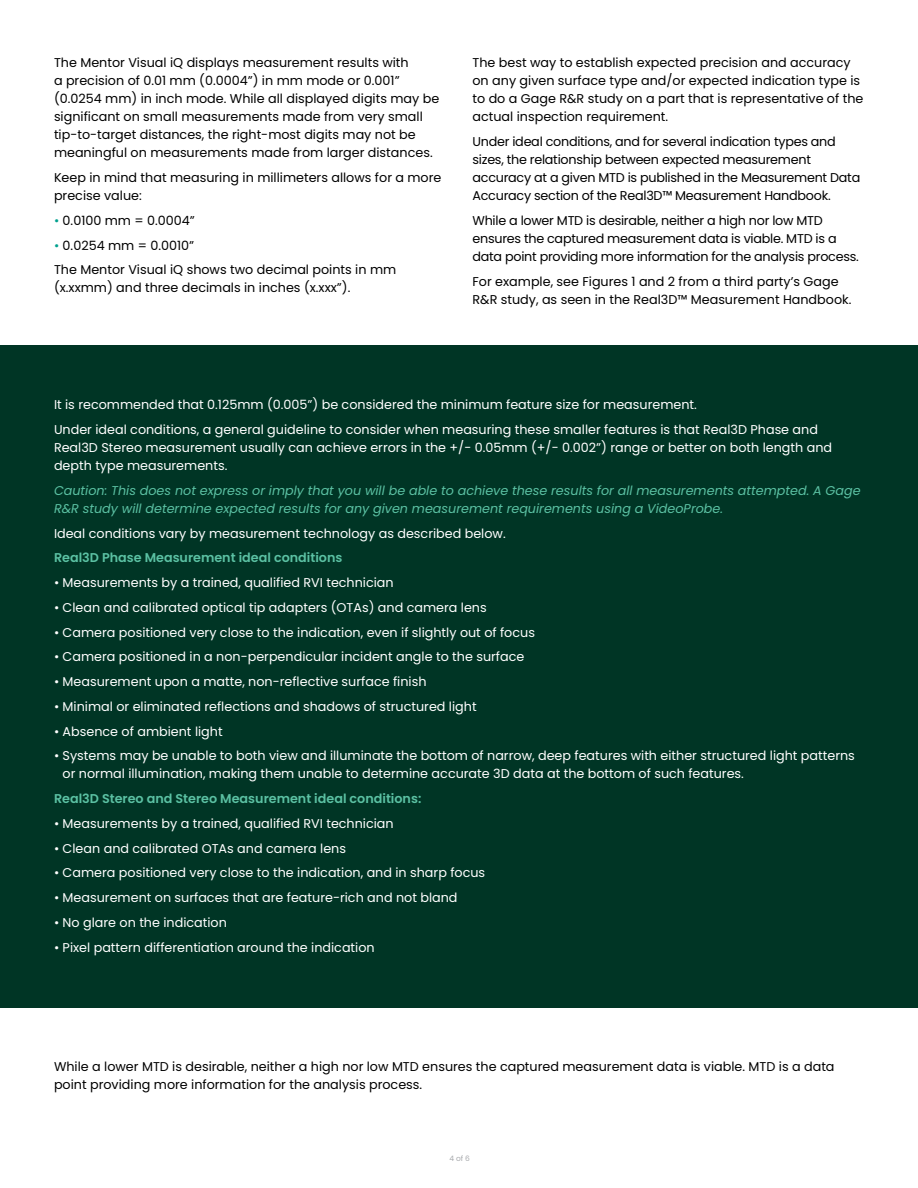
<style>
.page{position:relative;width:918px;height:1188px;background:#fff}
.page>*{position:absolute;margin:0;border:0;box-sizing:border-box;transform-origin:0 0}
.t1{font:12.75px/18px "Poppins";color:#fff}
.t2{font:12.75px/18px "Poppins";color:#000}
.t3{font:12.75px/18px "Poppins";letter-spacing:-.02em;color:#000}
.t4{font:italic 12.75px/18px "Poppins";color:#5bc1a3}
.t5{font:600 12.75px "Poppins";color:#5bc1a3}
.t6{font:7.35px "Poppins";color:#a7a9ac}
.s1{color:#00a08e}
</style>
<div class="page">
<div style="left:0;top:346px;width:918px;height:662px;background:#003525"></div>
<p class="t2" style="left:54px;top:54px;width:387px">The Mentor Visual iQ displays measurement results with<br>a precision of 0.01 mm (0.0004”) in mm mode or 0.001” (0.0254 mm) in inch mode. While all displayed digits may be significant on small measurements made from very small tip-to-target distances, the right-most digits may not be meaningful on measurements made from larger distances.</p>
<p class="t2" style="left:54px;top:169px;width:389px">Keep in mind that measuring in millimeters allows for a more precise value:</p>
<p class="t2" style="left:54px;top:212px;width:142px"><span class="s1">•</span> 0.0100 mm = 0.0004”</p>
<p class="t2" style="left:54px;top:233px;width:344px;line-height:24.8px"><span class="s1">•</span> 0.0254 mm = 0.0010”<br>The Mentor Visual iQ shows two decimal points in mm</p>
<p class="t2" style="left:54px;top:279px;width:298px">(x.xxmm) and three decimals in inches (x.xxx”).</p>
<p class="t2" style="left:473px;top:54px;width:392px">The best way to establish expected precision and accuracy on any given surface type and/or expected indication type is to do a Gage R&amp;R study on a part that is representative of the actual inspection requirement.</p>
<p class="t3" style="left:473px;top:133px;width:389px">Under ideal conditions, and for several indication types and sizes, the relationship between expected measurement accuracy at a given MTD is published in the Measurement Data Accuracy section of the Real3D™ Measurement Handbook.</p>
<p class="t3" style="left:473px;top:211px;width:388px">While a lower MTD is desirable, neither a high nor low MTD ensures the captured measurement data is viable. MTD is a data point providing more information for the analysis process.</p>
<p class="t2" style="left:473px;top:272px;width:380px">For example, see Figures 1 and 2 from a third party’s Gage<br>R&amp;R study, as seen in the Real3D™ Measurement Handbook.</p>
<p class="t1" style="left:54px;top:393px;width:766px;line-height:24.8px">It is recommended that 0.125mm (0.005”) be considered the minimum feature size for measurement.<br>Under ideal conditions, a general guideline to consider when measuring these smaller features is that Real3D Phase and</p>
<p class="t1" style="left:54px;top:439px;width:780px">Real3D Stereo measurement usually can achieve errors in the +/- 0.05mm (+/- 0.002”) range or better on both length and depth type measurements.</p>
<p class="t4" style="left:54px;top:481px;width:808px">Caution: This does not express or imply that you will be able to achieve these results for all measurements attempted. A Gage<br>R&amp;R study will determine expected results for any given measurement requirements using a VideoProbe.</p>
<p class="t1" style="left:54px;top:524px;width:453px">Ideal conditions vary by measurement technology as described below.</p>
<p class="t5" style="left:54px;top:551px;width:290px">Real3D Phase Measurement ideal conditions</p>
<p class="t1" style="left:54px;top:574px;width:341px">• Measurements by a trained, qualified RVI technician</p>
<p class="t1" style="left:54px;top:598px;width:434px">• Clean and calibrated optical tip adapters (OTAs) and camera lens</p>
<p class="t1" style="left:54px;top:623px;width:483px">• Camera positioned very close to the indication, even if slightly out of focus</p>
<p class="t1" style="left:54px;top:648px;width:472px">• Camera positioned in a non-perpendicular incident angle to the surface</p>
<p class="t1" style="left:54px;top:673px;width:374px">• Measurement upon a matte, non-reflective surface finish</p>
<p class="t1" style="left:54px;top:697px;width:424px">• Minimal or eliminated reflections and shadows of structured light</p>
<p class="t1" style="left:54px;top:722px;width:170px">• Absence of ambient light</p>
<p class="t1" style="left:63px;top:747px;width:794px;text-indent:-9px">• Systems may be unable to both view and illuminate the bottom of narrow, deep features with either structured light patterns or normal illumination, making them unable to determine accurate 3D data at the bottom of such features.</p>
<p class="t5" style="left:54px;top:791px;width:369px">Real3D Stereo and Stereo Measurement ideal conditions:</p>
<p class="t1" style="left:54px;top:814px;width:341px">• Measurements by a trained, qualified RVI technician</p>
<p class="t1" style="left:54px;top:839px;width:294px">• Clean and calibrated OTAs and camera lens</p>
<p class="t1" style="left:54px;top:864px;width:433px">• Camera positioned very close to the indication, and in sharp focus</p>
<p class="t1" style="left:54px;top:889px;width:405px">• Measurement on surfaces that are feature-rich and not bland</p>
<p class="t1" style="left:54px;top:913px;width:174px">• No glare on the indication</p>
<p class="t1" style="left:54px;top:938px;width:322px">• Pixel pattern differentiation around the indication</p>
<p class="t2" style="left:54px;top:1058px;width:782px">While a lower MTD is desirable, neither a high nor low MTD ensures the captured measurement data is viable. MTD is a data point providing more information for the analysis process.</p>
<p class="t6" style="left:450px;top:1154px;width:22px">4 of 6</p>
</div>
